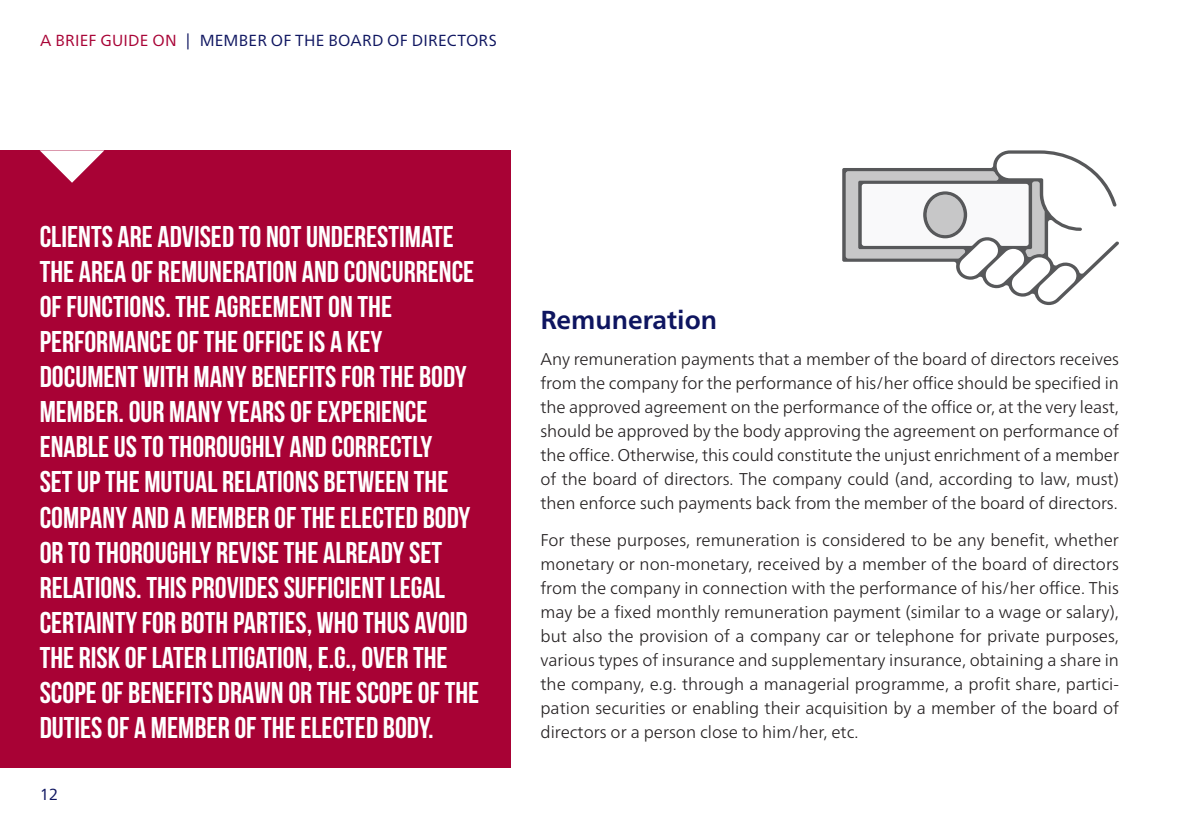
<style>
.page{position:relative;width:1191px;height:840px;background:#fff}
.page>*{position:absolute;margin:0;border:0;box-sizing:border-box;transform-origin:0 0}
.t1{font:700 30px/35px "Bebas Neue";color:#fff}
.t2{font:700 26px "Frutiger Neue LTW1 G";color:#0e1560}
.t3{font:300 17px/24px "Frutiger Neue LTW1 G";letter-spacing:-.005em;color:#231f20;text-align:justify}
.t4{font:16px "Frutiger Neue LTW1 G";letter-spacing:.015em;color:#0e1560}
.s1{color:#a80235}
</style>
<div class="page">
<div style="left:0;top:150px;width:510px;height:617px;background:#a80235"></div>
<svg style="left:40px;top:150px;width:64px;height:33px"></svg>
<svg style="left:842px;top:150px;width:277px;height:155px"></svg>
<svg style="left:845px;top:171px;width:199px;height:87px"></svg>
<p class="t4" style="left:40px;top:29px;width:458px"><span class="s1">A BRIEF GUIDE ON</span> | MEMBER OF THE BOARD OF DIRECTORS</p>
<p class="t1" style="left:40px;top:219px;width:441px">CLIENTS ARE ADVISED TO NOT UNDERESTIMATE THE AREA OF REMUNERATION AND CONCURRENCE OF FUNCTIONS. THE AGREEMENT ON THE PERFORMANCE OF THE OFFICE IS A KEY DOCUMENT WITH MANY BENEFITS FOR THE BODY MEMBER. OUR MANY YEARS OF EXPERIENCE ENABLE US TO THOROUGHLY AND CORRECTLY<br>SET UP THE MUTUAL RELATIONS BETWEEN THE COMPANY AND A MEMBER OF THE ELECTED BODY OR TO THOROUGHLY REVISE THE ALREADY SET RELATIONS. THIS PROVIDES SUFFICIENT LEGAL CERTAINTY FOR BOTH PARTIES, WHO THUS AVOID THE RISK OF LATER LITIGATION, E.G., OVER THE SCOPE OF BENEFITS DRAWN OR THE SCOPE OF THE DUTIES OF A MEMBER OF THE ELECTED BODY.</p>
<p class="t4" style="left:40px;top:782px;width:20px">12</p>
<p class="t2" style="left:540px;top:301px;width:178px">Remuneration</p>
<p class="t3" style="left:540px;top:346px;width:580px">Any remuneration payments that a member of the board of directors receives from the company for the performance of his/her office should be specified in the approved agreement on the performance of the office or, at the very least, should be approved by the body approving the agreement on performance of the office. Otherwise, this could constitute the unjust enrichment of a member of the board of directors. The company could (and, according to law, must) then enforce such payments back from the member of the board of directors.</p>
<p class="t3" style="left:540px;top:526px;width:580px">For these purposes, remuneration is considered to be any benefit, whether monetary or non-monetary, received by a member of the board of directors from the company in connection with the performance of his/her office. This may be a fixed monthly remuneration payment (similar to a wage or salary), but also the provision of a company car or telephone for private purposes, various types of insurance and supplementary insurance, obtaining a share in the company, e.g. through a managerial programme, a profit share, partici&shy;pation securities or enabling their acquisition by a member of the board of directors or a person close to him/her, etc.</p>
</div>
